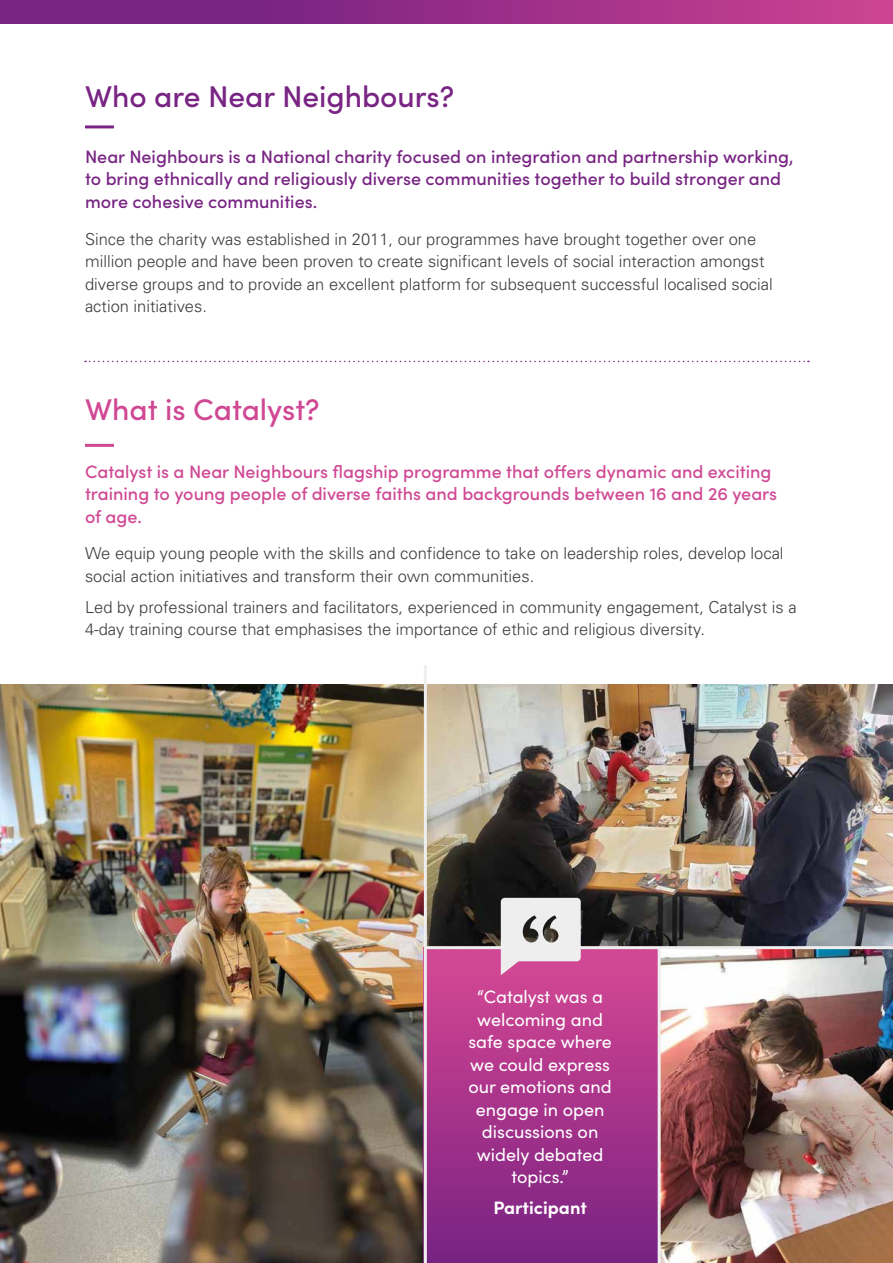
<style>
.page{position:relative;width:893px;height:1263px;background:#fff}
.page>*{position:absolute;margin:0;border:0;box-sizing:border-box;transform-origin:0 0}
.t1{font:500 30px "Sofia Pro";color:#782483}
.t2{font:500 30px "Sofia Pro";color:#d04893}
.t3{font:500 18px/22.5px "Sofia Pro";color:#782483}
.t4{font:500 18px/22.5px "Sofia Pro";color:#d04893}
.t5{font:18px/22.5px "Sofia Pro";color:#fff;text-align:center}
.t6{font:700 18px "Sofia Pro";color:#fff}
.t7{font:300 16.5px/22.5px "Univers";color:#3c3c3b}
</style>
<div class="page">
<img style="left:0;top:685px;width:424px;height:578px">
<hr style="left:85px;top:444px;width:29px;height:3px;background:#d04893">
<hr style="left:85px;top:125px;width:29px;height:3px;background:#782483">
<img style="left:427px;top:685px;width:466px;height:261px">
<img style="left:661px;top:949px;width:232px;height:314px">
<div style="left:424px;top:948px;width:234px;height:315px;background:linear-gradient(to bottom,#d74894,#782182)"></div>
<hr style="left:424px;top:665px;width:3px;height:598px;background:#eee">
<hr style="left:425px;top:946px;width:468px;height:3px;background:#eee">
<hr style="left:658px;top:948px;width:3px;height:315px;background:#eee">
<svg style="left:501px;top:898px;width:80px;height:77px;background:#d9c3ce"></svg>
<svg style="left:85px;top:361px;width:724px;height:1px"></svg>
<svg style="left:0;top:0;width:893px;height:23px;background:#962e88"></svg>
<h1 class="t1" style="left:85px;top:74px;width:371px">Who are Near Neighbours?</h1>
<p class="t3" style="left:85px;top:144px;width:710px">Near Neighbours is a National charity focused on integration and partnership working, to bring ethnically and religiously diverse communities together to build stronger and more cohesive communities.</p>
<p class="t7" style="left:85px;top:228px;width:689px">Since the charity was established in 2011, our programmes have brought together over one million people and have been proven to create significant levels of social interaction amongst diverse groups and to provide an excellent platform for subsequent successful localised social action initiatives.</p>
<h1 class="t2" style="left:85px;top:387px;width:236px">What is Catalyst?</h1>
<p class="t4" style="left:85px;top:459px;width:694px">Catalyst is a Near Neighbours flagship programme that offers dynamic and exciting training to young people of diverse faiths and backgrounds between 16 and 26 years of age.</p>
<p class="t7" style="left:85px;top:542px;width:700px">We equip young people with the skills and confidence to take on leadership roles, develop local social action initiatives and transform their own communities.</p>
<p class="t7" style="left:85px;top:596px;width:713px">Led by professional trainers and facilitators, experienced in community engagement, Catalyst is a<br>4-day training course that emphasises the importance of ethic and religious diversity.</p>
<p class="t5" style="left:468px;top:985px;width:145px">“Catalyst was a welcoming and safe space where we could express our emotions and engage in open discussions on widely debated topics.”</p>
<p class="t6" style="left:493px;top:1194px;width:95px">Participant</p>
</div>
